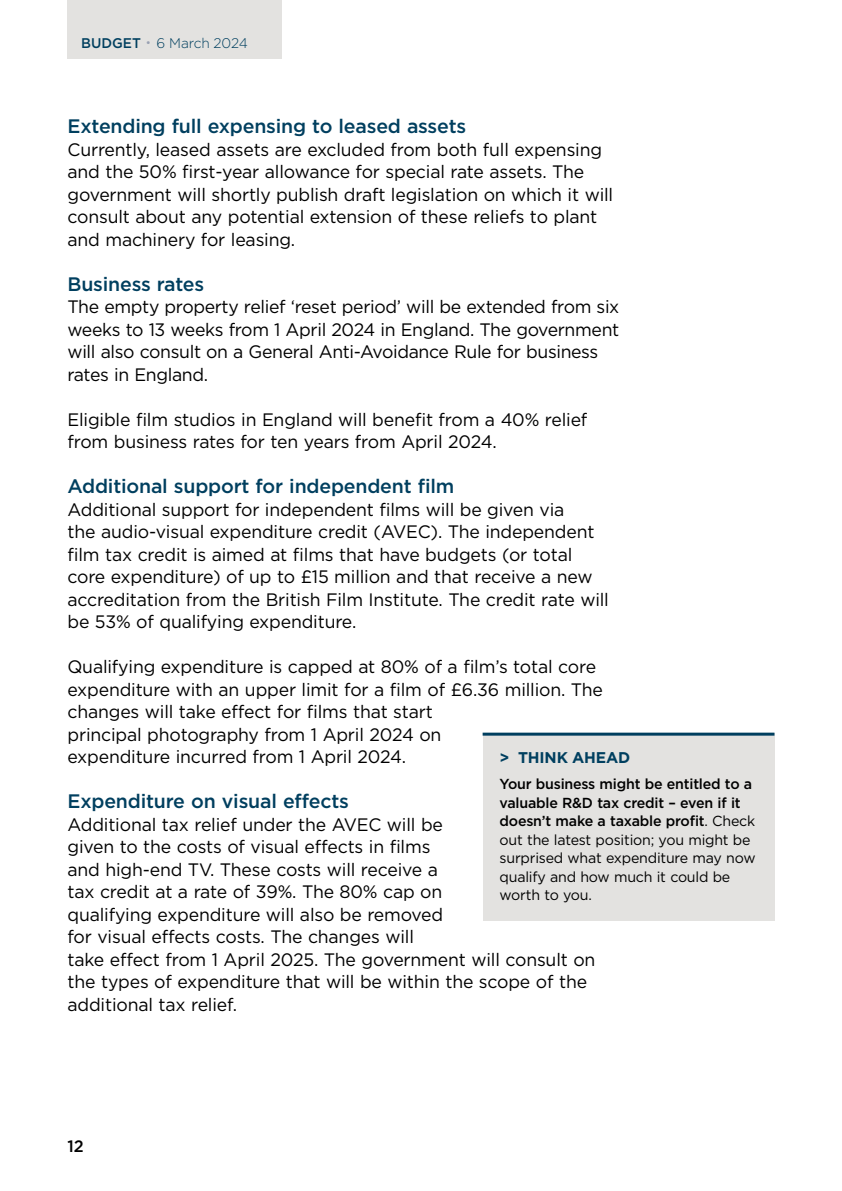
<style>
.page{position:relative;width:842px;height:1191px;background:#fff}
.page>*{position:absolute;margin:0;border:0;box-sizing:border-box;transform-origin:0 0}
.t1{font:500 19.6px "Gotham";letter-spacing:-.01em;color:#003f5f}
.t2{font:18px/22.4px "Gotham";letter-spacing:-.01em;color:#000}
.t3{font:500 16.4px "Gotham";color:#000}
.t4{font:700 15.6px "Gotham";letter-spacing:-.01em;color:#003f5f}
.t5{font:14.4px/18.6px "Gotham";letter-spacing:-.015em;color:#000}
.t6{font:300 14px "Gotham";letter-spacing:-.01em;color:#003f5f}
.s1{font-weight:500}
</style>
<div class="page">
<div style="left:67px;top:0;width:215px;height:58px;background:#e3e2e0"></div>
<div style="left:483px;top:733px;width:291px;height:187px;background:#e3e2e0"></div>
<hr style="left:483px;top:732px;width:291px;height:3px;background:#003f5f">
<p class="t6" style="left:81px;top:34px;width:168px"><span class="s1">BUDGET</span> <sup>●</sup> 6 March 2024</p>
<p class="t6" style="left:157px;top:34px;width:97px">15 March 2023</p>
<p class="t1" style="left:68px;top:113px;width:400px">Extending full expensing to leased assets</p>
<p class="t2" style="left:68px;top:138px;width:547px">Currently, leased assets are excluded from both full expensing and the 50% first-year allowance for special rate assets. The government will shortly publish draft legislation on which it will consult about any potential extension of these reliefs to plant and machinery for leasing.</p>
<p class="t1" style="left:68px;top:271px;width:138px">Business rates</p>
<p class="t2" style="left:68px;top:295px;width:553px">The empty property relief ‘reset period’ will be extended from six weeks to 13 weeks from 1 April 2024 in England. The government will also consult on a General Anti-Avoidance Rule for business rates in England.</p>
<p class="t2" style="left:68px;top:408px;width:521px">Eligible film studios in England will benefit from a 40% relief from business rates for ten years from April 2024.</p>
<p class="t1" style="left:68px;top:473px;width:388px">Additional support for independent film</p>
<p class="t2" style="left:68px;top:498px;width:543px">Additional support for independent films will be given via<br>the audio-visual expenditure credit (AVEC). The independent film tax credit is aimed at films that have budgets (or total core expenditure) of up to £15 million and that receive a new accreditation from the British Film Institute. The credit rate will be 53% of qualifying expenditure.</p>
<p class="t2" style="left:68px;top:655px;width:537px">Qualifying expenditure is capped at 80% of a film’s total core expenditure with an upper limit for a film of £6.36 million. The changes will take effect for films that start<br>principal photography from 1 April 2024 on<br>expenditure incurred from 1 April 2024.</p>
<p class="t1" style="left:68px;top:788px;width:283px">Expenditure on visual effects</p>
<p class="t2" style="left:68px;top:813px;width:529px">Additional tax relief under the AVEC will be<br>given to the costs of visual effects in films<br>and high-end TV. These costs will receive a<br>tax credit at a rate of 39%. The 80% cap on<br>qualifying expenditure will also be removed<br>for visual effects costs. The changes will<br>take effect from 1 April 2025. The government will consult on the types of expenditure that will be within the scope of the additional tax relief.</p>
<p class="t4" style="left:500px;top:747px;width:132px">&gt; THINK AHEAD</p>
<p class="t5" style="left:500px;top:774px;width:257px"><span class="s1">Your business might be entitled to a valuable R&amp;D tax credit – even if it doesn’t make a taxable profit</span>. Check out the latest position; you might be surprised what expenditure may now qualify and how much it could be worth to you.</p>
<p class="t3" style="left:67px;top:1135px;width:18px">12</p>
</div>
